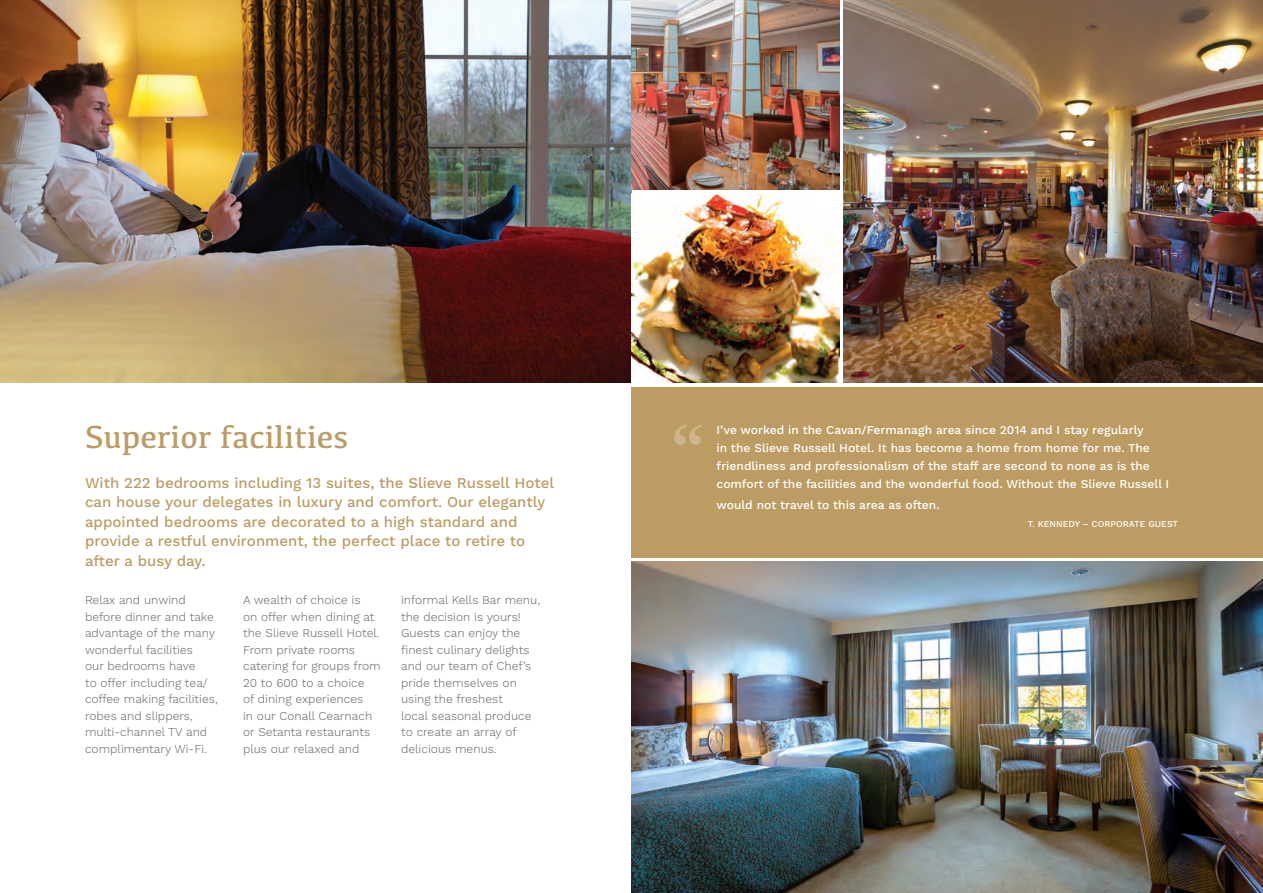
<style>
.page{position:relative;width:1263px;height:893px;background:#fff}
.page>*{position:absolute;margin:0;border:0;box-sizing:border-box;transform-origin:0 0}
.t1{font:72px "Sabon Bold Os F";color:#cdb589}
.t2{font:33px "Kefa";color:#bc9c62}
.t3{font:500 15px/19.5px "Work Sans";color:#bc9c62}
.t4{font:300 12px/16.5px "Work Sans";color:#6c6d70}
.t5{font:500 12px/18px "Work Sans";color:#fff}
.t6{font:500 9px "Work Sans";color:#fff}
</style>
<div class="page">
<div style="left:631px;top:387px;width:632px;height:170px;background:#bc9c62"></div>
<img style="left:0;top:0;width:631px;height:383px">
<img style="left:631px;top:561px;width:632px;height:332px">
<img style="left:843px;top:0;width:420px;height:383px">
<img style="left:631px;top:193px;width:208px;height:190px">
<img style="left:631px;top:0;width:208px;height:189px">
<h2 class="t2" style="left:85px;top:417px;width:265px">Superior facilities</h2>
<p class="t3" style="left:85px;top:473px;width:471px">With 222 bedrooms including 13 suites, the Slieve Russell Hotel can house your delegates in luxury and comfort. Our elegantly appointed bedrooms are decorated to a high standard and provide a restful environment, the perfect place to retire to after a busy day.</p>
<p class="t4" style="left:85px;top:593px;width:134px">Relax and unwind before dinner and take advantage of the many wonderful facilities<br>our bedrooms have<br>to offer including tea/ coffee making facilities, robes and slippers, multi-channel TV and complimentary Wi-Fi.</p>
<p class="t4" style="left:243px;top:593px;width:139px">A wealth of choice is<br>on offer when dining at the Slieve Russell Hotel.<br>From private rooms catering for groups from<br>20 to 600 to a choice<br>of dining experiences<br>in our Conall Cearnach or Setanta restaurants plus our relaxed and</p>
<p class="t4" style="left:401px;top:593px;width:141px">informal Kells Bar menu, the decision is yours!<br>Guests can enjoy the finest culinary delights and our team of Chef’s pride themselves on using the freshest<br>local seasonal produce to create an array of delicious menus.</p>
<h1 class="t1" style="left:668px;top:405px;width:42px">“</h1>
<p class="t5" style="left:716px;top:422px;width:454px">I’ve worked in the Cavan/Fermanagh area since 2014 and I stay regularly<br>in the Slieve Russell Hotel. It has become a home from home for me. The friendliness and professionalism of the staff are second to none as is the comfort of the facilities and the wonderful food. Without the Slieve Russell I</p>
<p class="t5" style="left:716px;top:496px;width:225px">would not travel to this area as often.</p>
<p class="t6" style="left:1028px;top:518px;width:152px">T. KENNEDY – CORPORATE GUEST</p>
</div>
